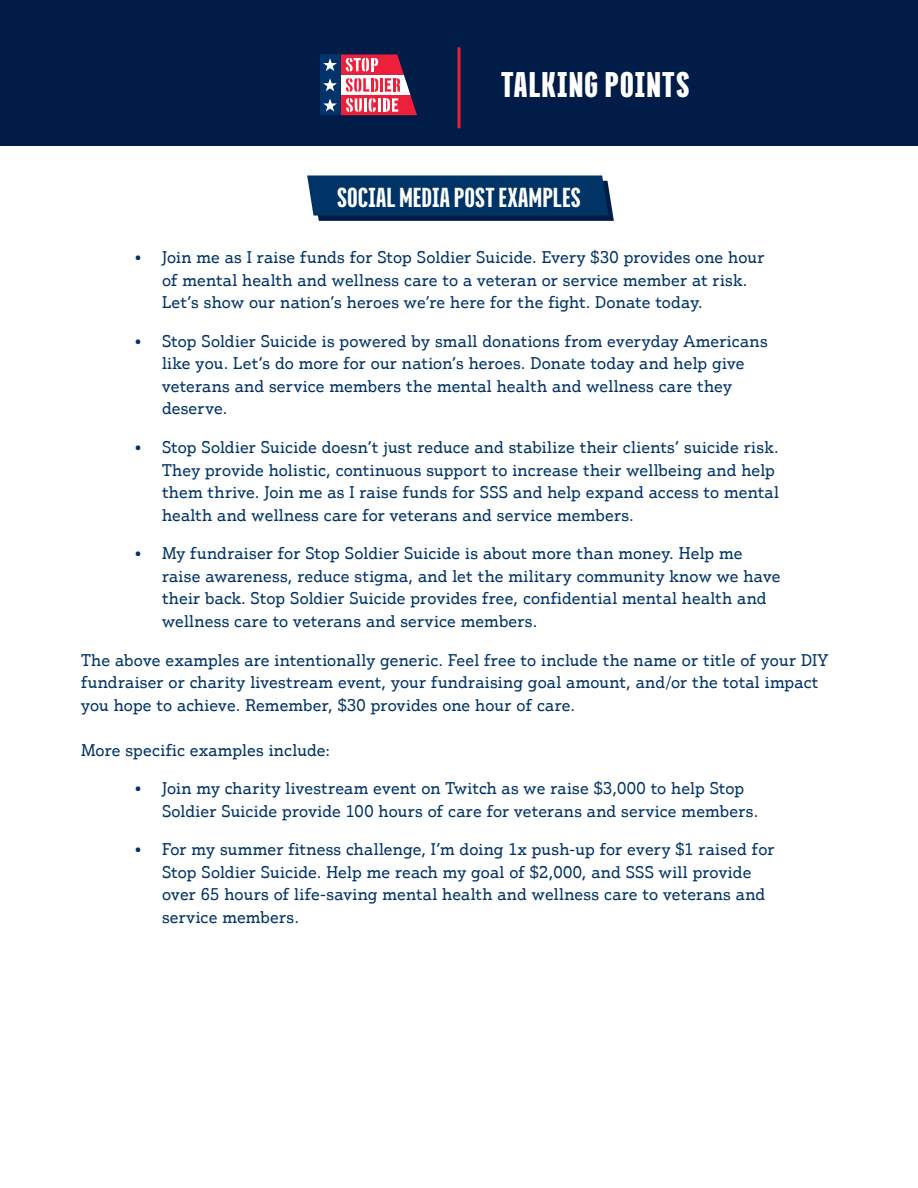
<style>
.page{position:relative;width:918px;height:1188px;background:#fff}
.page>*{position:absolute;margin:0;border:0;box-sizing:border-box;transform-origin:0 0}
.t1{font:800 39px "Titular";letter-spacing:.02em;color:#fff}
.t2{font:900 30px "Titular";letter-spacing:.005em;color:#fff}
.t3{font:16.5px/22.5px "Justus Pro";letter-spacing:.01em;color:#036}
.s1{font-family:"Titular";font-weight:800;font-size:18px}
</style>
<div class="page">
<div style="left:0;top:0;width:918px;height:146px;background:#001c47"></div>
<hr style="left:458px;top:47px;width:2px;height:81px;background:#ed1f3b">
<div style="left:320px;top:54px;width:20px;height:61px;background:#003369"></div>
<svg style="left:323px;top:54px;width:94px;height:61px"></svg>
<svg style="left:307px;top:176px;width:307px;height:45px;background:#073666"></svg>
<p class="t1" style="left:501px;top:64px;width:190px">TALKING POINTS</p>
<p class="t2" style="left:337px;top:182px;width:245px">SOCIAL MEDIA POST EXAMPLES</p>
<p class="t3" style="left:162px;top:246px;width:604px;text-indent:-27px"><span class="s1">•</span> Join me as I raise funds for Stop Soldier Suicide. Every $30 provides one hour of mental health and wellness care to a veteran or service member at risk.<br>Let’s show our nation’s heroes we’re here for the fight. Donate today.</p>
<p class="t3" style="left:162px;top:330px;width:607px;text-indent:-27px"><span class="s1">•</span> Stop Soldier Suicide is powered by small donations from everyday Americans like you. Let’s do more for our nation’s heroes. Donate today and help give veterans and service members the mental health and wellness care they deserve.</p>
<p class="t3" style="left:162px;top:436px;width:618px;text-indent:-27px"><span class="s1">•</span> Stop Soldier Suicide doesn’t just reduce and stabilize their clients’ suicide risk.<br>They provide holistic, continuous support to increase their wellbeing and help them thrive. Join me as I raise funds for SSS and help expand access to mental health and wellness care for veterans and service members.</p>
<p class="t3" style="left:162px;top:542px;width:620px;text-indent:-27px"><span class="s1">•</span> My fundraiser for Stop Soldier Suicide is about more than money. Help me raise awareness, reduce stigma, and let the military community know we have their back. Stop Soldier Suicide provides free, confidential mental health and wellness care to veterans and service members.</p>
<p class="t3" style="left:81px;top:648px;width:749px">The above examples are intentionally generic. Feel free to include the name or title of your DIY fundraiser or charity livestream event, your fundraising goal amount, and/or the total impact you hope to achieve. Remember, $30 provides one hour of care.</p>
<p class="t3" style="left:81px;top:738px;width:250px">More specific examples include:</p>
<p class="t3" style="left:162px;top:777px;width:598px;text-indent:-27px"><span class="s1">•</span> Join my charity livestream event on Twitch as we raise $3,000 to help Stop<br>Soldier Suicide provide 100 hours of care for veterans and service members.</p>
<p class="t3" style="left:162px;top:838px;width:614px;text-indent:-27px"><span class="s1">•</span> For my summer fitness challenge, I’m doing 1x push-up for every $1 raised for Stop Soldier Suicide. Help me reach my goal of $2,000, and SSS will provide over 65 hours of life-saving mental health and wellness care to veterans and service members.</p>
</div>
